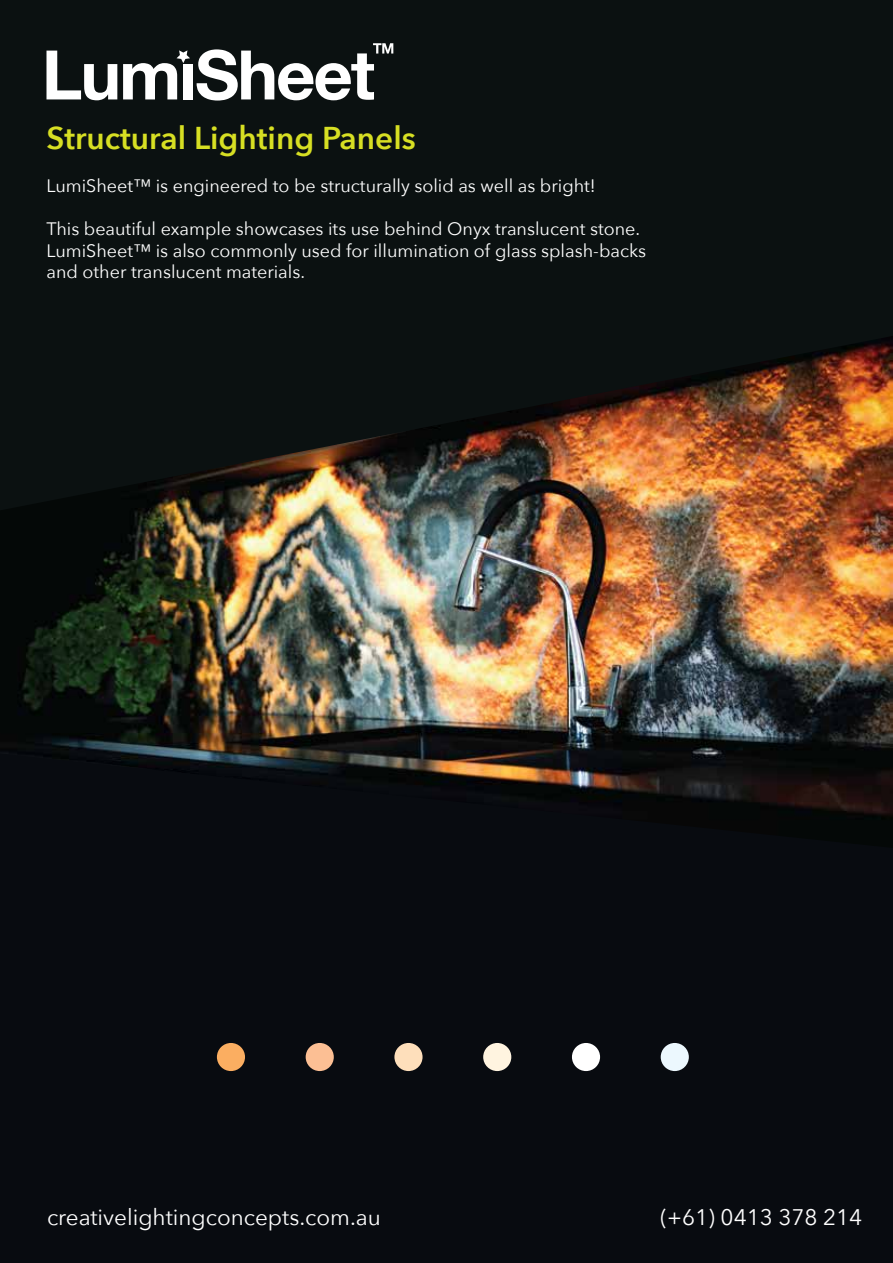
<style>
.page{position:relative;width:893px;height:1263px;background:#fff}
.page>*{position:absolute;margin:0;border:0;box-sizing:border-box;transform-origin:0 0}
.t1{font:600 31.5px "Avenir Next";color:#d7df23}
.t2{font:22.5px "Avenir Next";color:#fff}
.t3{font:18px/21.6px "Avenir Next";color:#fff}
</style>
<div class="page">
<img style="left:0;top:510px;width:893px;height:243px">
<div style="left:0;top:753px;width:893px;height:510px;background:#080b10"></div>
<svg style="left:0;top:0;width:893px;height:510px;background:#1e1b15"></svg>
<svg style="left:47px;top:51px;width:70px;height:49px"></svg>
<svg style="left:123px;top:50px;width:67px;height:49px"></svg>
<div style="left:183px;top:64px;width:10px;height:35px;background:#fff"></div>
<svg style="left:197px;top:43px;width:196px;height:58px"></svg>
<div style="left:217px;top:1043px;width:28px;height:28px;background:#fbae61;border-radius:50%"></div>
<div style="left:306px;top:1043px;width:28px;height:28px;background:#fcbf94;border-radius:50%"></div>
<div style="left:394px;top:1043px;width:29px;height:28px;background:#fedfbb;border-radius:50%"></div>
<div style="left:483px;top:1043px;width:28px;height:28px;background:#fff4e0;border-radius:50%"></div>
<div style="left:572px;top:1043px;width:28px;height:28px;background:#fff;border-radius:50%"></div>
<div style="left:661px;top:1043px;width:28px;height:28px;background:#ecf8fe;border-radius:50%"></div>
<h1 class="t1" style="left:47px;top:111px;width:371px">Structural Lighting Panels</h1>
<p class="t3" style="left:47px;top:174px;width:551px">LumiSheet™ is engineered to be structurally solid as well as bright!</p>
<p class="t3" style="left:47px;top:217px;width:601px">This beautiful example showcases its use behind Onyx translucent stone.<br>LumiSheet™ is also commonly used for illumination of glass splash-backs and other translucent materials.</p>
<p class="t2" style="left:47px;top:1198px;width:336px">creativelightingconcepts.com.au</p>
<p class="t2" style="left:660px;top:1198px;width:203px">(+61) 0413 378 214</p>
</div>
